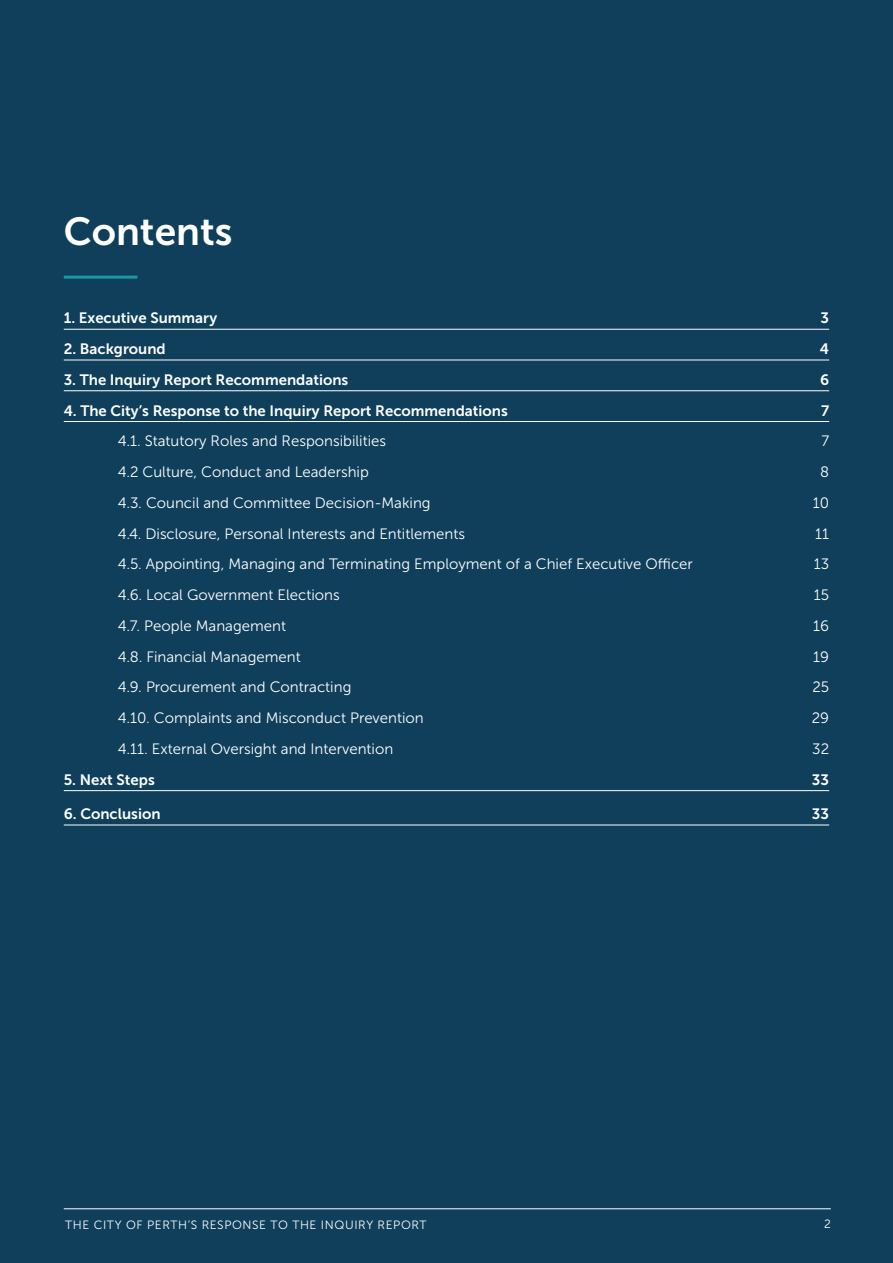
<style>
.page{position:relative;width:893px;height:1263px;background:#0f3f5b}
.page>*{position:absolute;margin:0;border:0;box-sizing:border-box;transform-origin:0 0}
.Heading_1{font:39px "Museo Sans 700";color:#fff}
.Contents{font:15px "Museo Sans 300";color:#fff}
.Contents-2{font:15px "Museo Sans 700";color:#fff}
.t1{font:12px "Museo Sans 300";letter-spacing:.05em;color:#fff}
</style>
<div class="page">
<hr style="left:64px;top:329px;width:765px;height:1px;background:#fff">
<hr style="left:64px;top:360px;width:765px;height:1px;background:#fff">
<hr style="left:64px;top:390px;width:765px;height:1px;background:#fff">
<hr style="left:64px;top:421px;width:765px;height:1px;background:#fff">
<hr style="left:64px;top:790px;width:765px;height:1px;background:#fff">
<hr style="left:64px;top:825px;width:765px;height:1px;background:#fff">
<hr style="left:64px;top:276px;width:73px;height:3px;background:#1b96a2">
<hr style="left:64px;top:1208px;width:767px;height:1px;background:#fff">
<p class="Heading_1" style="left:64px;top:210px;width:170px">Contents</p>
<p class="Contents-2" style="left:64px;top:310px;width:155px">1. Executive Summary</p>
<p class="Contents-2" style="left:821px;top:310px;width:10px">3</p>
<p class="Contents-2" style="left:64px;top:340px;width:104px">2. Background</p>
<p class="Contents-2" style="left:820px;top:340px;width:11px">4</p>
<p class="Contents-2" style="left:64px;top:371px;width:286px">3. The Inquiry Report Recommendations</p>
<p class="Contents-2" style="left:820px;top:371px;width:11px">6</p>
<p class="Contents-2" style="left:64px;top:402px;width:446px">4. The City’s Response to the Inquiry Report Recommendations</p>
<p class="Contents-2" style="left:821px;top:402px;width:10px">7</p>
<p class="Contents" style="left:118px;top:433px;width:270px">4.1. Statutory Roles and Responsibilities</p>
<p class="Contents" style="left:821px;top:433px;width:9px">7</p>
<p class="Contents" style="left:118px;top:464px;width:253px">4.2 Culture, Conduct and Leadership</p>
<p class="Contents" style="left:820px;top:464px;width:11px">8</p>
<p class="Contents" style="left:118px;top:494px;width:314px">4.3. Council and Committee Decision-Making</p>
<p class="Contents" style="left:813px;top:494px;width:18px">10</p>
<p class="Contents" style="left:118px;top:525px;width:349px">4.4. Disclosure, Personal Interests and Entitlements</p>
<p class="Contents" style="left:815px;top:525px;width:15px">11</p>
<p class="Contents" style="left:118px;top:556px;width:577px">4.5. Appointing, Managing and Terminating Employment of a Chief Executive Officer</p>
<p class="Contents" style="left:814px;top:556px;width:17px">13</p>
<p class="Contents" style="left:118px;top:587px;width:223px">4.6. Local Government Elections</p>
<p class="Contents" style="left:814px;top:587px;width:17px">15</p>
<p class="Contents" style="left:118px;top:618px;width:170px">4.7. People Management</p>
<p class="Contents" style="left:813px;top:618px;width:17px">16</p>
<p class="Contents" style="left:118px;top:648px;width:184px">4.8. Financial Management</p>
<p class="Contents" style="left:813px;top:648px;width:17px">19</p>
<p class="Contents" style="left:118px;top:679px;width:235px">4.9. Procurement and Contracting</p>
<p class="Contents" style="left:812px;top:679px;width:18px">25</p>
<p class="Contents" style="left:118px;top:710px;width:308px">4.10. Complaints and Misconduct Prevention</p>
<p class="Contents" style="left:812px;top:710px;width:19px">29</p>
<p class="Contents" style="left:118px;top:741px;width:277px">4.11. External Oversight and Intervention</p>
<p class="Contents" style="left:812px;top:741px;width:18px">32</p>
<p class="Contents-2" style="left:64px;top:771px;width:93px">5. Next Steps</p>
<p class="Contents-2" style="left:812px;top:771px;width:19px">33</p>
<p class="Contents-2" style="left:64px;top:805px;width:98px">6. Conclusion</p>
<p class="Contents-2" style="left:812px;top:805px;width:19px">33</p>
<p class="t1" style="left:65px;top:1219px;width:363px">THE CITY OF PERTH’S RESPONSE TO THE INQUIRY REPORT</p>
<p class="t1" style="left:824px;top:1217px;width:8px">2</p>
</div>
